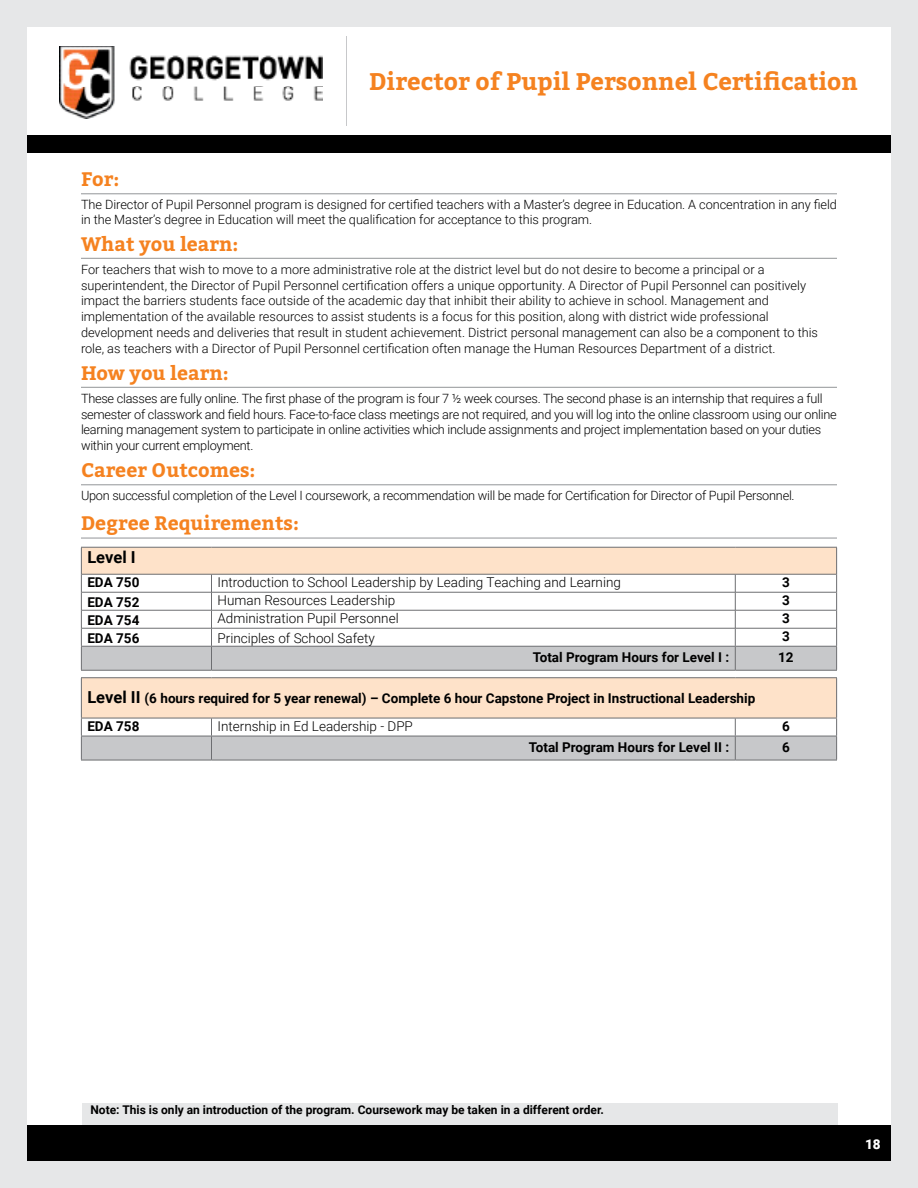
<style>
.page{position:relative;width:918px;height:1188px;background:#fff}
.page>*{position:absolute;margin:0;border:0;box-sizing:border-box;transform-origin:0 0}
.t1{font:700 24px "Bitter";color:#f58220}
.t2{font:700 19.5px "Bitter";color:#f58220}
.t3{font:700 16.5px "Roboto";color:#000}
.t4{font:700 13.5px/28px "Roboto";color:#000}
.t5{font:300 13.5px "Roboto";color:#000}
.t6{font:900 13.5px "Roboto";color:#fff}
.t7{font:300 12.75px/15.8px "Roboto";letter-spacing:-.005em;color:#000}
.t8{font:700 12px "Roboto";color:#000}
.s1{font-size:16.5px}
</style>
<div class="page">
<div style="left:27px;top:135px;width:864px;height:18px;background:#000"></div>
<div style="left:27px;top:1125px;width:864px;height:36px;background:#000"></div>
<div style="left:0;top:0;width:918px;height:1188px;border:27px solid #e6e7e8"></div>
<hr style="left:346px;top:36px;width:1px;height:90px;background:#c7c8ca">
<img style="left:59px;top:46px;width:264px;height:73px">
<hr style="left:81px;top:194px;width:756px;height:1px;background:#939598">
<hr style="left:81px;top:258px;width:756px;height:1px;background:#939598">
<hr style="left:81px;top:387px;width:756px;height:1px;background:#939598">
<hr style="left:81px;top:485px;width:756px;height:1px;background:#939598">
<hr style="left:81px;top:538px;width:756px;height:1px;background:#939598">
<svg style="left:82px;top:548px;width:754px;height:98px"></svg>
<svg style="left:82px;top:647px;width:754px;height:113px"></svg>
<hr style="left:82px;top:592px;width:130px;height:1px;background:#6d6e71">
<hr style="left:212px;top:592px;width:523px;height:1px;background:#6d6e71">
<hr style="left:735px;top:592px;width:101px;height:1px;background:#6d6e71">
<hr style="left:82px;top:574px;width:130px;height:1px;background:#6d6e71">
<hr style="left:212px;top:574px;width:523px;height:1px;background:#6d6e71">
<hr style="left:735px;top:574px;width:101px;height:1px;background:#6d6e71">
<hr style="left:82px;top:610px;width:130px;height:1px;background:#6d6e71">
<hr style="left:212px;top:610px;width:523px;height:1px;background:#6d6e71">
<hr style="left:735px;top:610px;width:101px;height:1px;background:#6d6e71">
<hr style="left:82px;top:628px;width:130px;height:1px;background:#6d6e71">
<hr style="left:212px;top:628px;width:523px;height:1px;background:#6d6e71">
<hr style="left:735px;top:628px;width:101px;height:1px;background:#6d6e71">
<svg style="left:211px;top:574px;width:1px;height:96px"></svg>
<svg style="left:735px;top:574px;width:1px;height:96px"></svg>
<svg style="left:211px;top:719px;width:1px;height:41px"></svg>
<svg style="left:735px;top:719px;width:1px;height:41px"></svg>
<hr style="left:81px;top:547px;width:131px;height:1px;background:#6d6e71">
<hr style="left:212px;top:547px;width:523px;height:1px;background:#6d6e71">
<hr style="left:735px;top:547px;width:102px;height:1px;background:#6d6e71">
<hr style="left:81px;top:646px;width:131px;height:1px;background:#6d6e71">
<svg style="left:81px;top:548px;width:1px;height:122px"></svg>
<hr style="left:212px;top:646px;width:523px;height:1px;background:#6d6e71">
<hr style="left:735px;top:646px;width:102px;height:1px;background:#6d6e71">
<svg style="left:836px;top:548px;width:1px;height:122px"></svg>
<hr style="left:81px;top:670px;width:131px;height:1px;background:#6d6e71">
<hr style="left:212px;top:670px;width:523px;height:1px;background:#6d6e71">
<hr style="left:735px;top:670px;width:102px;height:1px;background:#6d6e71">
<hr style="left:81px;top:677px;width:131px;height:1px;background:#6d6e71">
<hr style="left:81px;top:678px;width:1px;height:40px;background:#6d6e71">
<hr style="left:212px;top:677px;width:523px;height:1px;background:#6d6e71">
<hr style="left:735px;top:677px;width:102px;height:1px;background:#6d6e71">
<hr style="left:836px;top:678px;width:1px;height:40px;background:#6d6e71">
<hr style="left:81px;top:718px;width:131px;height:1px;background:#6d6e71">
<hr style="left:212px;top:718px;width:523px;height:1px;background:#6d6e71">
<hr style="left:735px;top:718px;width:102px;height:1px;background:#6d6e71">
<hr style="left:81px;top:736px;width:131px;height:1px;background:#6d6e71">
<svg style="left:81px;top:718px;width:1px;height:42px"></svg>
<hr style="left:212px;top:736px;width:523px;height:1px;background:#6d6e71">
<hr style="left:735px;top:736px;width:102px;height:1px;background:#6d6e71">
<svg style="left:836px;top:718px;width:1px;height:42px"></svg>
<hr style="left:81px;top:760px;width:131px;height:1px;background:#6d6e71">
<hr style="left:212px;top:760px;width:523px;height:1px;background:#6d6e71">
<hr style="left:735px;top:760px;width:102px;height:1px;background:#6d6e71">
<div style="left:82px;top:1103px;width:756px;height:22px;background:#e6e7e8"></div>
<h1 class="t1" style="left:369px;top:66px;width:490px">Director of Pupil Personnel Certification</h1>
<h2 class="t2" style="left:81px;top:166px;width:40px">For:</h2>
<p class="t7" style="left:81px;top:196px;width:758px;line-height:15px">The Director of Pupil Personnel program is designed for certified teachers with a Master’s degree in Education. A concentration in any field in the Master’s degree in Education will meet the qualification for acceptance to this program.</p>
<h2 class="t2" style="left:81px;top:231px;width:159px">What you learn:</h2>
<p class="t7" style="left:81px;top:261px;width:739px">For teachers that wish to move to a more administrative role at the district level but do not desire to become a principal or a superintendent, the Director of Pupil Personnel certification offers a unique opportunity. A Director of Pupil Personnel can positively impact the barriers students face outside of the academic day that inhibit their ability to achieve in school. Management and implementation of the available resources to assist students is a focus for this position, along with district wide professional development needs and deliveries that result in student achievement. District personal management can also be a component to this role, as teachers with a Director of Pupil Personnel certification often manage the Human Resources Department of a district.</p>
<h2 class="t2" style="left:81px;top:360px;width:149px">How you learn:</h2>
<p class="t7" style="left:81px;top:390px;width:757px">These classes are fully online. The first phase of the program is four 7 ½ week courses. The second phase is an internship that requires a full semester of classwork and field hours. Face-to-face class meetings are not required, and you will log into the online classroom using our online learning management system to participate in online activities which include assignments and project implementation based on your duties within your current employment.</p>
<h2 class="t2" style="left:81px;top:457px;width:176px">Career Outcomes:</h2>
<p class="t7" style="left:81px;top:487px;width:715px">Upon successful completion of the Level I coursework, a recommendation will be made for Certification for Director of Pupil Personnel.</p>
<h2 class="t2" style="left:81px;top:511px;width:219px">Degree Requirements:</h2>
<p class="t3" style="left:87px;top:545px;width:50px">Level I</p>
<p class="t4" style="left:87px;top:568px;width:54px">EDA 750</p>
<p class="t5" style="left:218px;top:573px;width:405px">Introduction to School Leadership by Leading Teaching and Learning</p>
<p class="t4" style="left:782px;top:568px;width:9px">3</p>
<p class="t4" style="left:87px;top:588px;width:54px">EDA 752</p>
<p class="t5" style="left:218px;top:591px;width:179px">Human Resources Leadership</p>
<p class="t4" style="left:782px;top:586px;width:9px">3</p>
<p class="t4" style="left:87px;top:606px;width:54px">EDA 754</p>
<p class="t5" style="left:218px;top:609px;width:183px">Administration Pupil Personnel</p>
<p class="t4" style="left:782px;top:604px;width:9px">3</p>
<p class="t4" style="left:87px;top:624px;width:54px">EDA 756</p>
<p class="t5" style="left:218px;top:629px;width:159px">Principles of School Safety</p>
<p class="t4" style="left:782px;top:622px;width:9px">3</p>
<p class="t4" style="left:533px;top:643px;width:198px">Total Program Hours for Level I :</p>
<p class="t4" style="left:778px;top:643px;width:17px">12</p>
<p class="t4" style="left:87px;top:683px;width:669px"><span class="s1">Level II</span> (6 hours required for 5 year renewal) – Complete 6 hour Capstone Project in Instructional Leadership<br>EDA 758</p>
<p class="t5" style="left:218px;top:717px;width:197px">Internship in Ed Leadership - DPP</p>
<p class="t4" style="left:782px;top:711px;width:9px">6</p>
<p class="t4" style="left:529px;top:732px;width:202px">Total Program Hours for Level II :</p>
<p class="t4" style="left:782px;top:732px;width:9px">6</p>
<p class="t8" style="left:91px;top:1101px;width:515px">Note: This is only an introduction of the program. Coursework may be taken in a different order.</p>
<p class="t6" style="left:865px;top:1134px;width:17px">18</p>
</div>
